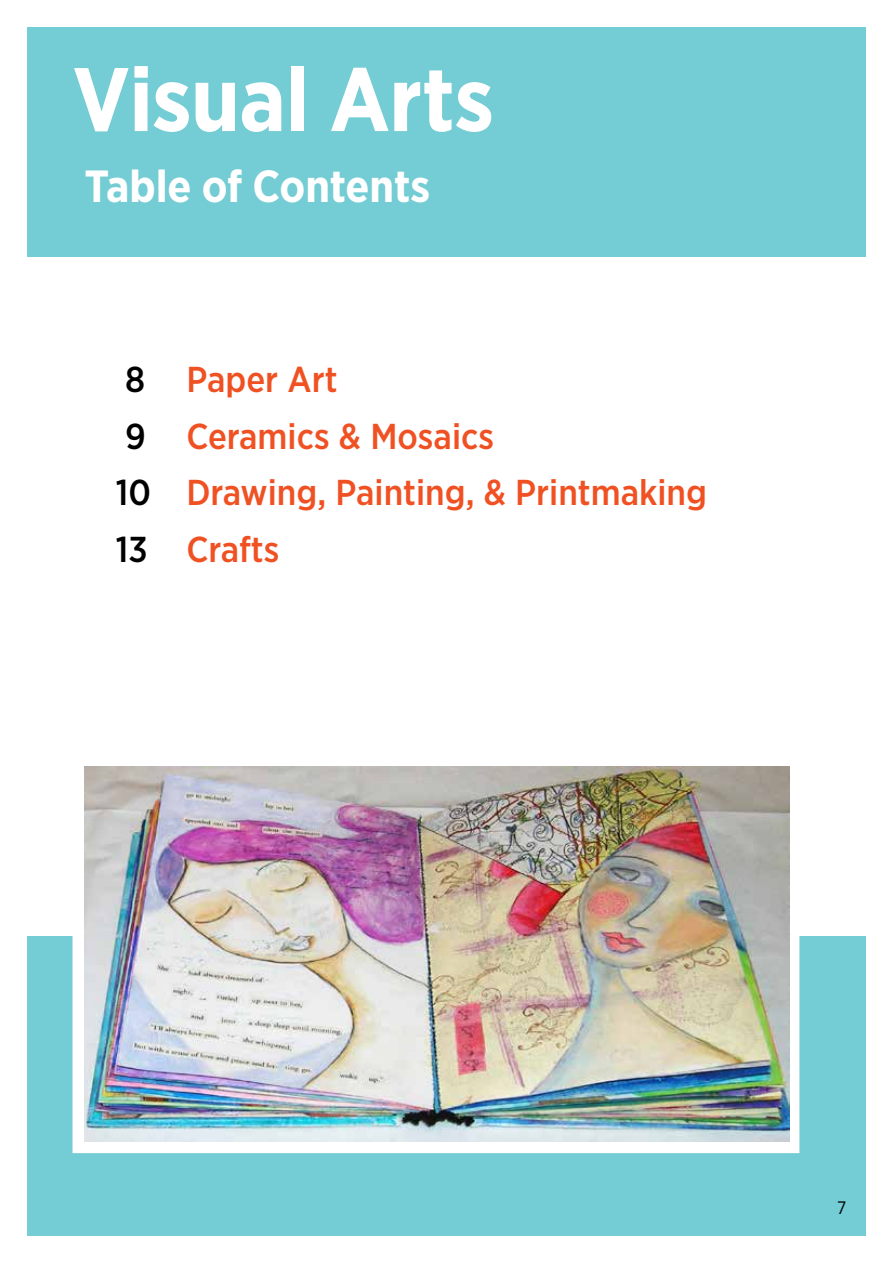
<style>
.page{position:relative;width:893px;height:1263px;background:#fff}
.page>*{position:absolute;margin:0;border:0;box-sizing:border-box;transform-origin:0 0}
.t1{font:700 90px "Gotham Narrow";letter-spacing:-.01em;color:#fff}
.t2{font:700 45px "Gotham Narrow";letter-spacing:-.005em;color:#fff}
.t3{font:500 36px/56.6px "Gotham Narrow";color:#f05123}
.t4{font:18px "Gotham Narrow";color:#000}
.s1{color:#000}
</style>
<div class="page">
<div style="left:27px;top:27px;width:839px;height:229px;background:#74cdd4"></div>
<div style="left:27px;top:936px;width:839px;height:300px;background:#74cdd4"></div>
<div style="left:73px;top:756px;width:726px;height:397px;border:12px solid #fff"></div>
<img style="left:84px;top:767px;width:706px;height:375px">
<h1 class="t1" style="left:73px;top:42px;width:423px">Visual Arts</h1>
<p class="t2" style="left:84px;top:157px;width:347px">Table of Contents</p>
<p class="t3" style="left:116px;top:351px;width:593px"><span class="s1">8</span> Paper Art<br><span class="s1">9</span> Ceramics &amp; Mosaics<br><span class="s1">10</span> Drawing, Painting, &amp; Printmaking<br><span class="s1">13</span> Crafts</p>
<p class="t4" style="left:837px;top:1196px;width:11px">7</p>
</div>
